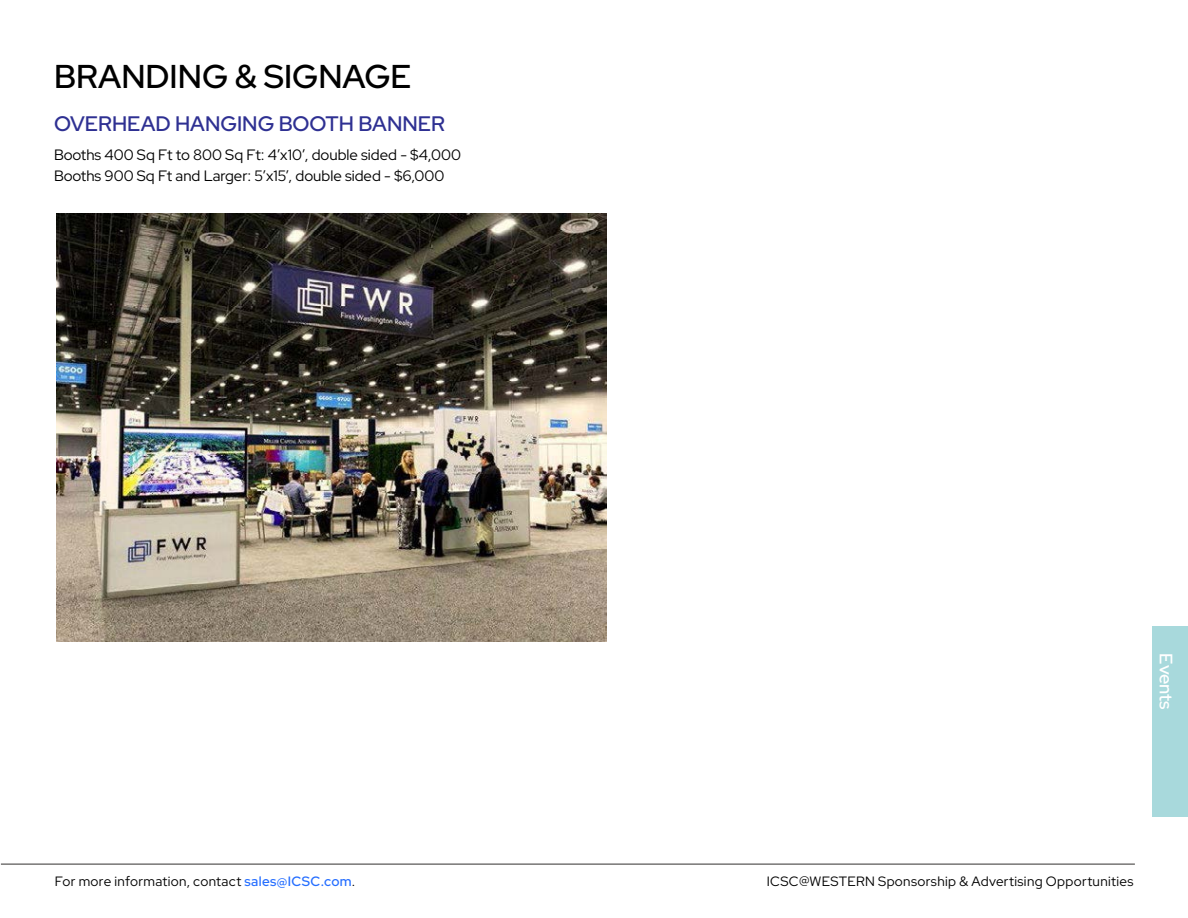
<style>
.page{position:relative;width:1188px;height:918px;background:#fff}
.page>*{position:absolute;margin:0;border:0;box-sizing:border-box;transform-origin:0 0}
.t1{font:500 33px "Red Hat Display";color:#000}
.t2{font:500 21px "Red Hat Display";color:#2e3092}
.t3{font:500 18px "Red Hat Display";letter-spacing:-.01em;color:#fff}
.t4{font:15px/21px "Red Hat Display";color:#000}
.t5{font:13.5px "Red Hat Display";letter-spacing:.025em;color:#000}
.s1{font-weight:500;color:#256eff}
</style>
<div class="page">
<div style="left:1152px;top:626px;width:36px;height:191px;background:#a8d9dc"></div>
<hr style="left:1px;top:863px;width:1134px;height:2px;background:#767574">
<img style="left:56px;top:213px;width:551px;height:429px">
<h1 class="t1" style="left:54px;top:55px;width:359px">BRANDING &amp; SIGNAGE</h1>
<h2 class="t2" style="left:54px;top:110px;width:392px">OVERHEAD HANGING BOOTH BANNER</h2>
<p class="t4" style="left:54px;top:143px;width:409px">Booths 400 Sq Ft to 800 Sq Ft: 4’x10’, double sided - $4,000<br>Booths 900 Sq Ft and Larger: 5’x15’, double sided - $6,000</p>
<p class="t3" style="left:1178px;top:653px;width:58px;rotate:90deg">Events</p>
<p class="t5" style="left:55px;top:872px;width:302px">For more information, contact <span class="s1">sales@ICSC.com</span>.</p>
<p class="t5" style="left:767px;top:872px;width:368px">ICSC@WESTERN Sponsorship &amp; Advertising Opportunities</p>
</div>
